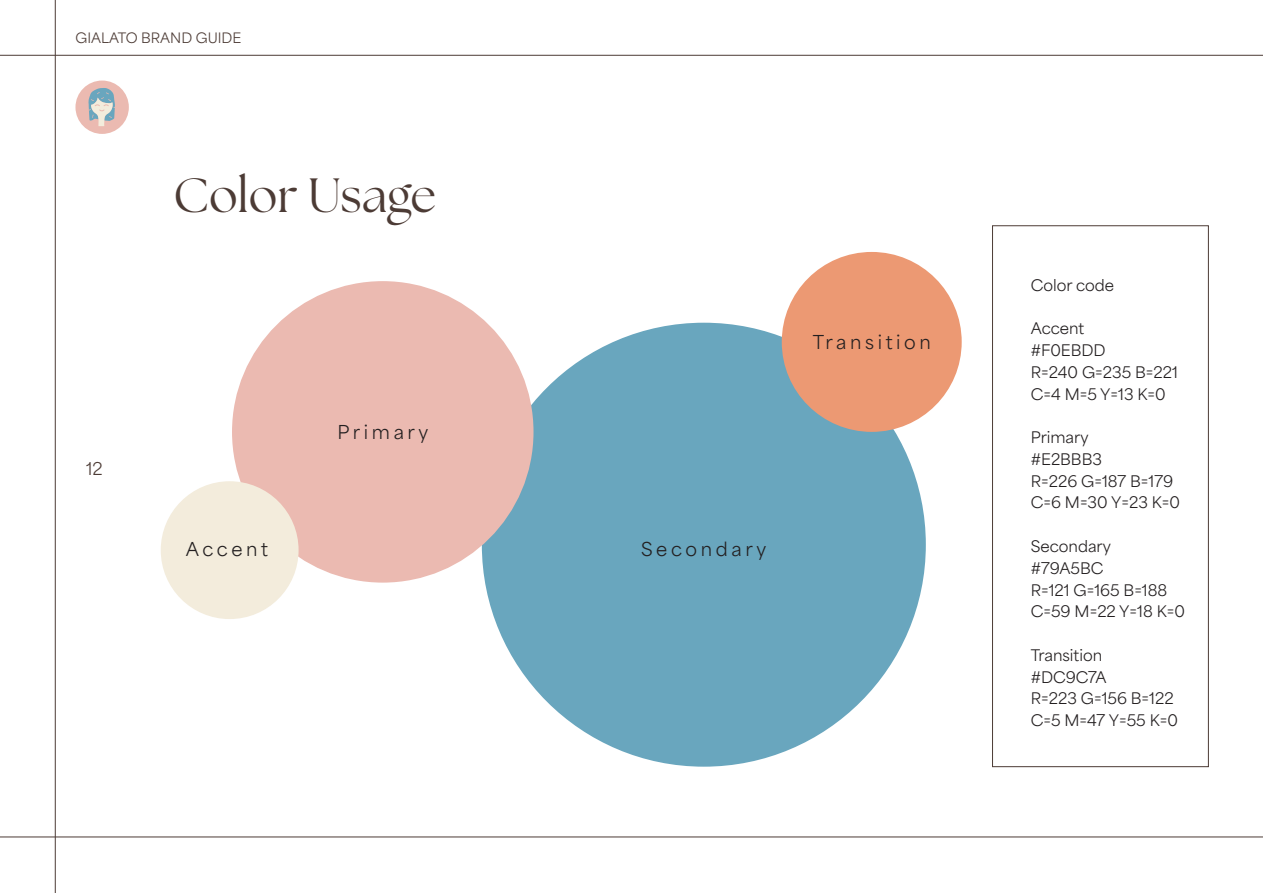
<style>
.page{position:relative;width:1263px;height:893px;background:#fff}
.page>*{position:absolute;margin:0;border:0;box-sizing:border-box;transform-origin:0 0}
.t1{font:48px "The Seasons";color:#4c3b35}
.Paragraph_Style_Light{font:18px "Area Normal";letter-spacing:.2em;color:#231f20}
.Color_code{font:18px "Area Normal";letter-spacing:.2em;color:#231f20}
.t2{font:16.5px "Area Normal";color:#4c3b35}
.Color_code-2{font:15px "Area Normal";color:#231f20}
.Paragraph_Style_Bold_Black{font:15px "Area Normal";color:#231f20}
.t3{font:13.5px "Area Normal";color:#4c3b35}
</style>
<div class="page">
<hr style="left:0;top:55px;width:1263px;height:1px;background:#4c3b35">
<hr style="left:0;top:837px;width:1263px;height:1px;background:#4c3b35">
<hr style="left:55px;top:0;width:1px;height:893px;background:#4c3b35">
<div style="left:75px;top:81px;width:54px;height:53px;background:#ebbab1;border-radius:50%"></div>
<svg style="left:88px;top:88px;width:27px;height:38px"></svg>
<div style="left:482px;top:323px;width:444px;height:444px;background:#69a6be;border-radius:50%"></div>
<div style="left:232px;top:281px;width:301px;height:302px;background:#ebbab1;border-radius:50%"></div>
<div style="left:782px;top:252px;width:180px;height:180px;background:#ec9973;border-radius:50%"></div>
<div style="left:161px;top:481px;width:138px;height:138px;background:#f3ecdc;border-radius:50%"></div>
<div style="left:992px;top:225px;width:217px;height:542px;border:1px solid #4c3b35"></div>
<p class="t3" style="left:75px;top:26px;width:167px">GIALATO BRAND GUIDE</p>
<p class="t2" style="left:86px;top:454px;width:18px">12</p>
<p class="t1" style="left:173px;top:164px;width:264px">Color Usage</p>
<p class="Color_code" style="left:337px;top:416px;width:92px">Primary</p>
<p class="Paragraph_Style_Light" style="left:186px;top:533px;width:84px">Accent</p>
<p class="Paragraph_Style_Light" style="left:641px;top:533px;width:127px">Secondary</p>
<p class="Paragraph_Style_Light" style="left:813px;top:326px;width:120px">Transition</p>
<p class="Paragraph_Style_Bold_Black" style="left:1031px;top:272px;width:85px">Color code</p>
<p class="Color_code-2" style="left:1031px;top:315px;width:55px">Accent</p>
<p class="Color_code-2" style="left:1031px;top:337px;width:76px">#F0EBDD</p>
<p class="Color_code-2" style="left:1031px;top:359px;width:149px">R=240 G=235 B=221</p>
<p class="Color_code-2" style="left:1031px;top:381px;width:137px">C=4 M=5 Y=13 K=0</p>
<p class="Color_code-2" style="left:1031px;top:424px;width:59px">Primary</p>
<p class="Color_code-2" style="left:1031px;top:446px;width:73px">#E2BBB3</p>
<p class="Color_code-2" style="left:1031px;top:468px;width:144px">R=226 G=187 B=179</p>
<p class="Color_code-2" style="left:1031px;top:489px;width:151px">C=6 M=30 Y=23 K=0</p>
<p class="Color_code-2" style="left:1031px;top:533px;width:82px">Secondary</p>
<p class="Color_code-2" style="left:1031px;top:555px;width:74px">#79A5BC</p>
<p class="Color_code-2" style="left:1031px;top:576px;width:138px">R=121 G=165 B=188</p>
<p class="Color_code-2" style="left:1031px;top:598px;width:156px">C=59 M=22 Y=18 K=0</p>
<p class="Color_code-2" style="left:1031px;top:642px;width:73px">Transition</p>
<p class="Color_code-2" style="left:1031px;top:664px;width:77px">#DC9C7A</p>
<p class="Color_code-2" style="left:1031px;top:685px;width:144px">R=223 G=156 B=122</p>
<p class="Color_code-2" style="left:1031px;top:707px;width:149px">C=5 M=47 Y=55 K=0</p>
</div>
